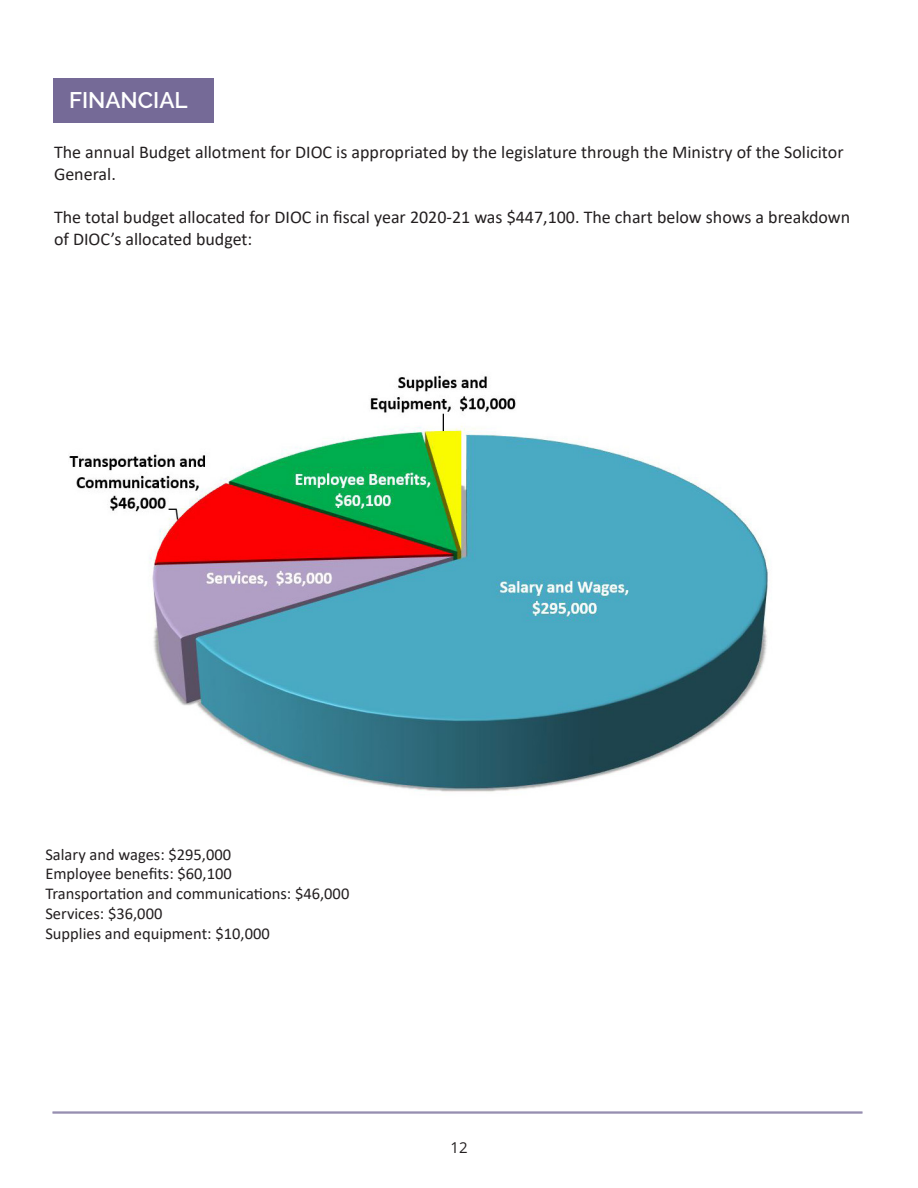
<style>
.page{position:relative;width:918px;height:1188px;background:#fff}
.page>*{position:absolute;margin:0;border:0;box-sizing:border-box;transform-origin:0 0}
.t1{font:600 22.5px "Raleway";color:#fff}
.t2{font:18px/21.6px "Calibri";color:#231f20}
.t3{font:16.5px "Calibri";color:#231f20}
.t4{font:15px "Open Sans";color:#231f20}
</style>
<div class="page">
<div style="left:53px;top:78px;width:161px;height:45px;background:#756a97"></div>
<img style="left:69px;top:375px;width:699px;height:417px">
<hr style="left:52px;top:1112px;width:810px;height:1px;background:#756a97">
<hr style="left:52px;top:1113px;width:810px;height:1px;background:#756a97">
<p class="t1" style="left:69px;top:82px;width:120px">FINANCIAL</p>
<p class="t2" style="left:54px;top:141px;width:791px">The annual Budget allotment for DIOC is appropriated by the legislature through the Ministry of the Solicitor<br>General.</p>
<p class="t2" style="left:54px;top:206px;width:798px">The total budget allocated for DIOC in fiscal year 2020-21 was $447,100. The chart below shows a breakdown of DIOC’s allocated budget:</p>
<p class="t3" style="left:45px;top:843px;width:187px">Salary and wages: $295,000</p>
<p class="t3" style="left:45px;top:862px;width:188px">Employee benefits: $60,100</p>
<p class="t3" style="left:45px;top:882px;width:306px">Transportation and communications: $46,000</p>
<p class="t3" style="left:45px;top:902px;width:119px">Services: $36,000</p>
<p class="t3" style="left:45px;top:922px;width:226px">Supplies and equipment: $10,000</p>
<p class="t4" style="left:450px;top:1137px;width:19px">12</p>
</div>
